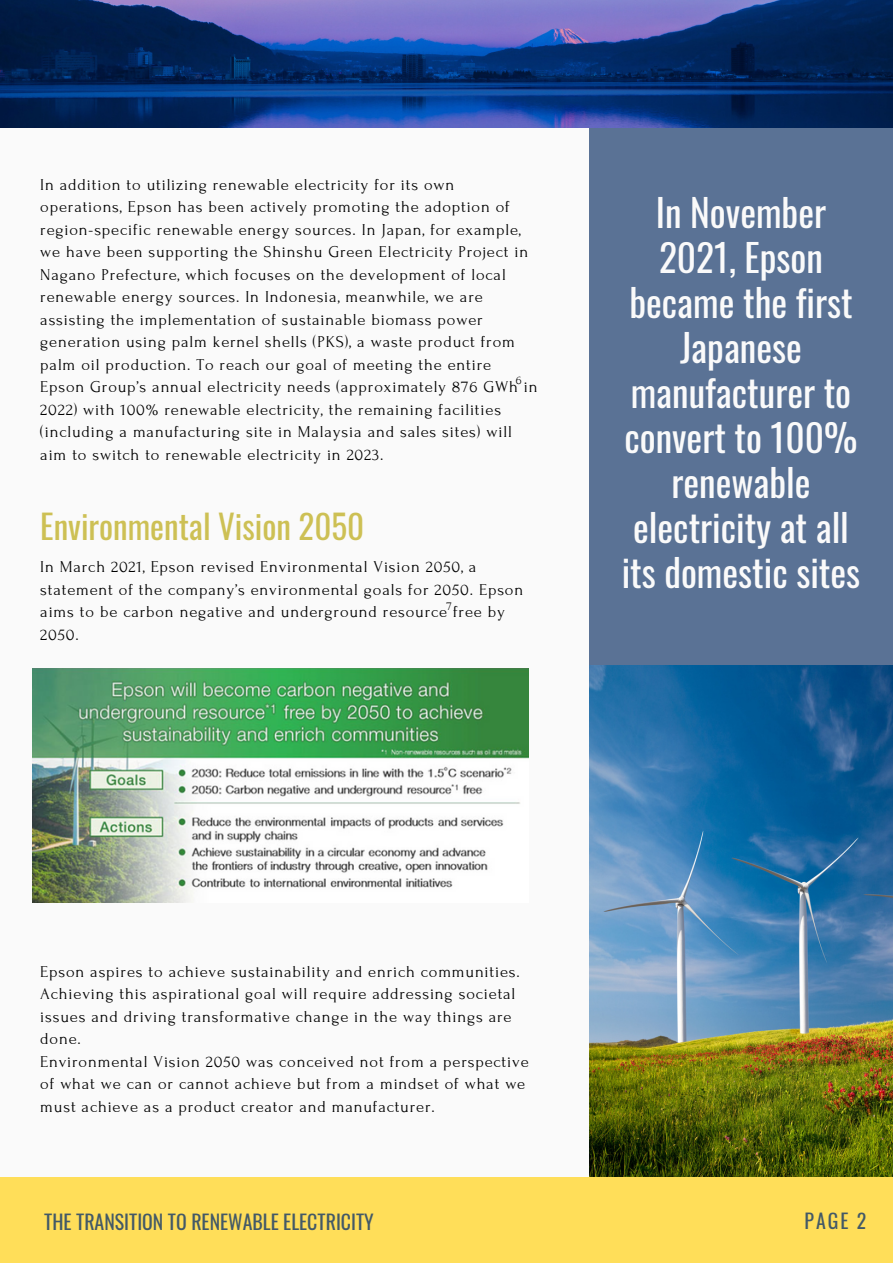
<style>
.page{position:relative;width:893px;height:1264px;background:#fff}
.page>*{position:absolute;margin:0;border:0;box-sizing:border-box;transform-origin:0 0}
.t1{font:37.5px/45px "Oswald";color:#fafafa;text-align:center}
.t2{font:33px "Oswald";color:#cdc054}
.t3{font:19.8px "Oswald";color:#435967}
.t4{font:16.5px/22.5px "Forum";letter-spacing:.05em;color:#000}
.t5{font:12px "Forum";color:#000}
</style>
<div class="page">
<div style="left:0;top:0;width:892px;height:1262px;background:#fafafa"></div>
<div style="left:589px;top:111px;width:303px;height:621px;background:#5a7295"></div>
<img style="left:589px;top:665px;width:303px;height:511px">
<img style="left:33px;top:668px;width:495px;height:234px">
<img style="left:0;top:0;width:892px;height:127px">
<div style="left:0;top:1176px;width:892px;height:86px;background:#ffde59"></div>
<p class="t4" style="left:40px;top:173px;width:499px">In addition to utilizing renewable electricity for its own operations, Epson has been actively promoting the adoption of region-specific renewable energy sources. In Japan, for example, we have been supporting the Shinshu Green Electricity Project in Nagano Prefecture, which focuses on the development of local renewable energy sources. In Indonesia, meanwhile, we are assisting the implementation of sustainable biomass power generation using palm kernel shells (PKS), a waste product from palm oil production. To reach our goal of meeting the entire Epson Group’s annual electricity needs (approximately 876 GWh in 2022) with 100% renewable electricity, the remaining facilities (including a manufacturing site in Malaysia and sales sites) will aim to switch to renewable electricity in 2023.</p>
<p class="t5" style="left:516px;top:373px;width:7px">6</p>
<p class="t2" style="left:40px;top:500px;width:325px">Environmental Vision 2050</p>
<p class="t4" style="left:40px;top:556px;width:484px">In March 2021, Epson revised Environmental Vision 2050, a statement of the company’s environmental goals for 2050. Epson aims to be carbon negative and underground resource free by 2050.</p>
<p class="t5" style="left:446px;top:599px;width:7px">7</p>
<p class="t1" style="left:621px;top:189px;width:240px">In November<br>2021, Epson became the first<br>Japanese manufacturer to convert to 100% renewable electricity at all its domestic sites</p>
<p class="t4" style="left:40px;top:960px;width:481px">Epson aspires to achieve sustainability and enrich communities.<br>Achieving this aspirational goal will require addressing societal issues and driving transformative change in the way things are done.</p>
<p class="t4" style="left:40px;top:1050px;width:490px">Environmental Vision 2050 was conceived not from a perspective of what we can or cannot achieve but from a mindset of what we must achieve as a product creator and manufacturer.</p>
<p class="t3" style="left:44px;top:1205px;width:331px">THE TRANSITION TO RENEWABLE ELECTRICITY</p>
<p class="t3" style="left:804px;top:1204px;width:63px">PAGE 2</p>
</div>
